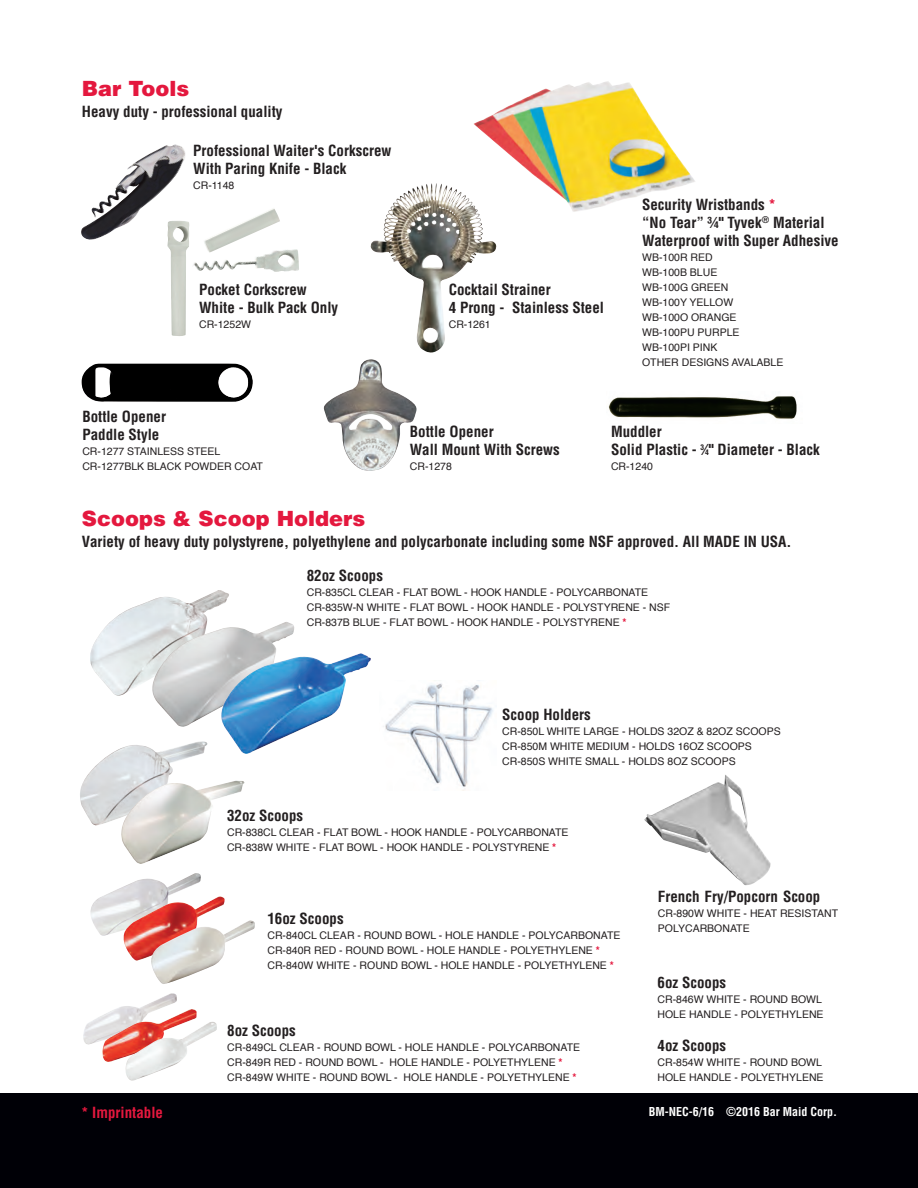
<style>
.page{position:relative;width:918px;height:1188px;background:#fff}
.page>*{position:absolute;margin:0;border:0;box-sizing:border-box;transform-origin:0 0}
.t1{font:900 21px "Helvetica";color:#e4183e}
.t2{font:700 condensed 15px/18px "Helvetica";color:#231f20}
.t3{font:700 condensed 15px "Helvetica";color:#e4183e}
.t4{font:700 condensed 12px "Helvetica";color:#fff}
.t5{font:10.5px/15px "Helvetica";color:#231f20}
.s1{color:#e4183e}
.s2{font-size:7.5px}
.s3{font-weight:700;color:#e4183e}
</style>
<div class="page">
<div style="left:0;top:1094px;width:918px;height:94px;background:#000006"></div>
<img style="left:81px;top:144px;width:105px;height:96px">
<img style="left:608px;top:396px;width:189px;height:23px">
<img style="left:167px;top:221px;width:22px;height:115px">
<img style="left:193px;top:208px;width:106px;height:64px">
<img style="left:384px;top:183px;width:95px;height:58px">
<img style="left:81px;top:364px;width:172px;height:38px">
<img style="left:90px;top:590px;width:139px;height:106px">
<img style="left:152px;top:622px;width:142px;height:105px">
<img style="left:221px;top:653px;width:150px;height:101px">
<img style="left:80px;top:742px;width:127px;height:84px">
<img style="left:121px;top:781px;width:123px;height:83px">
<img style="left:90px;top:873px;width:111px;height:63px">
<img style="left:124px;top:896px;width:101px;height:65px">
<img style="left:151px;top:920px;width:104px;height:64px">
<img style="left:83px;top:993px;width:94px;height:52px">
<img style="left:102px;top:1009px;width:95px;height:53px">
<img style="left:126px;top:1022px;width:91px;height:59px">
<img style="left:385px;top:683px;width:108px;height:108px">
<img style="left:644px;top:775px;width:127px;height:110px">
<img style="left:473px;top:81px;width:222px;height:131px">
<img style="left:324px;top:359px;width:93px;height:112px">
<h1 class="t1" style="left:82px;top:81px;width:109px">Bar Tools</h1>
<h2 class="t2" style="left:82px;top:103px;width:202px">Heavy duty - professional quality</h2>
<h2 class="t2" style="left:193px;top:142px;width:200px">Professional Waiter's Corkscrew<br>With Paring Knife - Black</h2>
<p class="t5" style="left:193px;top:179px;width:43px">CR-1148</p>
<h2 class="t2" style="left:199px;top:281px;width:141px">Pocket Corkscrew<br>White - Bulk Pack Only</h2>
<p class="t5" style="left:199px;top:317px;width:53px">CR-1252W</p>
<h2 class="t2" style="left:82px;top:408px;width:85px">Bottle Opener<br>Paddle Style</h2>
<p class="t5" style="left:82px;top:445px;width:182px">CR-1277 STAINLESS STEEL<br>CR-1277BLK BLACK POWDER COAT</p>
<h2 class="t2" style="left:449px;top:281px;width:157px">Cocktail Strainer<br>4 Prong - Stainless Steel</h2>
<p class="t5" style="left:449px;top:318px;width:44px">CR-1261</p>
<h2 class="t2" style="left:642px;top:196px;width:198px">Security Wristbands <span class="s1">*<br></span>“No Tear” ¾" Tyvek<sup>®</sup> Material<br>Waterproof with Super Adhesive</h2>
<p class="t5" style="left:642px;top:251px;width:143px">WB-100R RED<br>WB-100B BLUE<br>WB-100G GREEN<br>WB-100Y YELLOW<br>WB-100O ORANGE<br>WB-100PU PURPLE<br>WB-100PI PINK<br>OTHER DESIGNS AVALABLE</p>
<h2 class="t2" style="left:410px;top:423px;width:152px">Bottle Opener<br>Wall Mount With Screws</h2>
<p class="t5" style="left:410px;top:460px;width:44px">CR-1278</p>
<h2 class="t2" style="left:611px;top:423px;width:210px">Muddler<br>Solid Plastic - <sup>3</sup>⁄<span class="s2">4</span>" Diameter - Black</h2>
<p class="t5" style="left:611px;top:460px;width:44px">CR-1240</p>
<h1 class="t1" style="left:82px;top:511px;width:285px">Scoops &amp; Scoop Holders</h1>
<h2 class="t2" style="left:82px;top:533px;width:711px">Variety of heavy duty polystyrene, polyethylene and polycarbonate including some NSF approved. All MADE IN USA.</h2>
<h2 class="t2" style="left:307px;top:567px;width:78px">82oz Scoops</h2>
<p class="t5" style="left:307px;top:585px;width:365px">CR-835CL CLEAR - FLAT BOWL - HOOK HANDLE - POLYCARBONATE<br>CR-835W-N WHITE - FLAT BOWL - HOOK HANDLE - POLYSTYRENE - NSF<br>CR-837B BLUE - FLAT BOWL - HOOK HANDLE - POLYSTYRENE <span class="s3">*</span></p>
<h2 class="t2" style="left:502px;top:706px;width:90px">Scoop Holders</h2>
<p class="t5" style="left:502px;top:724px;width:280px">CR-850L WHITE LARGE - HOLDS 32OZ &amp; 82OZ SCOOPS<br>CR-850M WHITE MEDIUM - HOLDS 16OZ SCOOPS<br>CR-850S WHITE SMALL - HOLDS 8OZ SCOOPS</p>
<h2 class="t3" style="left:81px;top:1104px;width:84px">* Imprintable</h2>
<h2 class="t2" style="left:227px;top:807px;width:78px">32oz Scoops</h2>
<p class="t5" style="left:227px;top:826px;width:343px">CR-838CL CLEAR - FLAT BOWL - HOOK HANDLE - POLYCARBONATE<br>CR-838W WHITE - FLAT BOWL - HOOK HANDLE - POLYSTYRENE <span class="s3">*</span></p>
<h2 class="t2" style="left:267px;top:910px;width:78px">16oz Scoops</h2>
<p class="t5" style="left:267px;top:928px;width:355px">CR-840CL CLEAR - ROUND BOWL - HOLE HANDLE - POLYCARBONATE<br>CR-840R RED - ROUND BOWL - HOLE HANDLE - POLYETHYLENE <span class="s3">*<br></span>CR-840W WHITE - ROUND BOWL - HOLE HANDLE - POLYETHYLENE <span class="s3">*</span></p>
<h2 class="t2" style="left:227px;top:1022px;width:70px">8oz Scoops</h2>
<p class="t5" style="left:227px;top:1040px;width:354px">CR-849CL CLEAR - ROUND BOWL - HOLE HANDLE - POLYCARBONATE<br>CR-849R RED - ROUND BOWL - HOLE HANDLE - POLYETHYLENE <span class="s3">*<br></span>CR-849W WHITE - ROUND BOWL - HOLE HANDLE - POLYETHYLENE <span class="s3">*</span></p>
<h2 class="t2" style="left:658px;top:888px;width:164px">French Fry/Popcorn Scoop</h2>
<p class="t5" style="left:658px;top:907px;width:182px">CR-890W WHITE - HEAT RESISTANT<br>POLYCARBONATE</p>
<h2 class="t2" style="left:658px;top:974px;width:70px">6oz Scoops</h2>
<p class="t5" style="left:658px;top:993px;width:168px">CR-846W WHITE - ROUND BOWL<br>HOLE HANDLE - POLYETHYLENE</p>
<h2 class="t2" style="left:658px;top:1037px;width:70px">4oz Scoops</h2>
<p class="t5" style="left:658px;top:1056px;width:168px">CR-854W WHITE - ROUND BOWL<br>HOLE HANDLE - POLYETHYLENE</p>
<p class="t4" style="left:649px;top:1105px;width:190px">BM-NEC-6/16 ©2016 Bar Maid Corp.</p>
</div>
